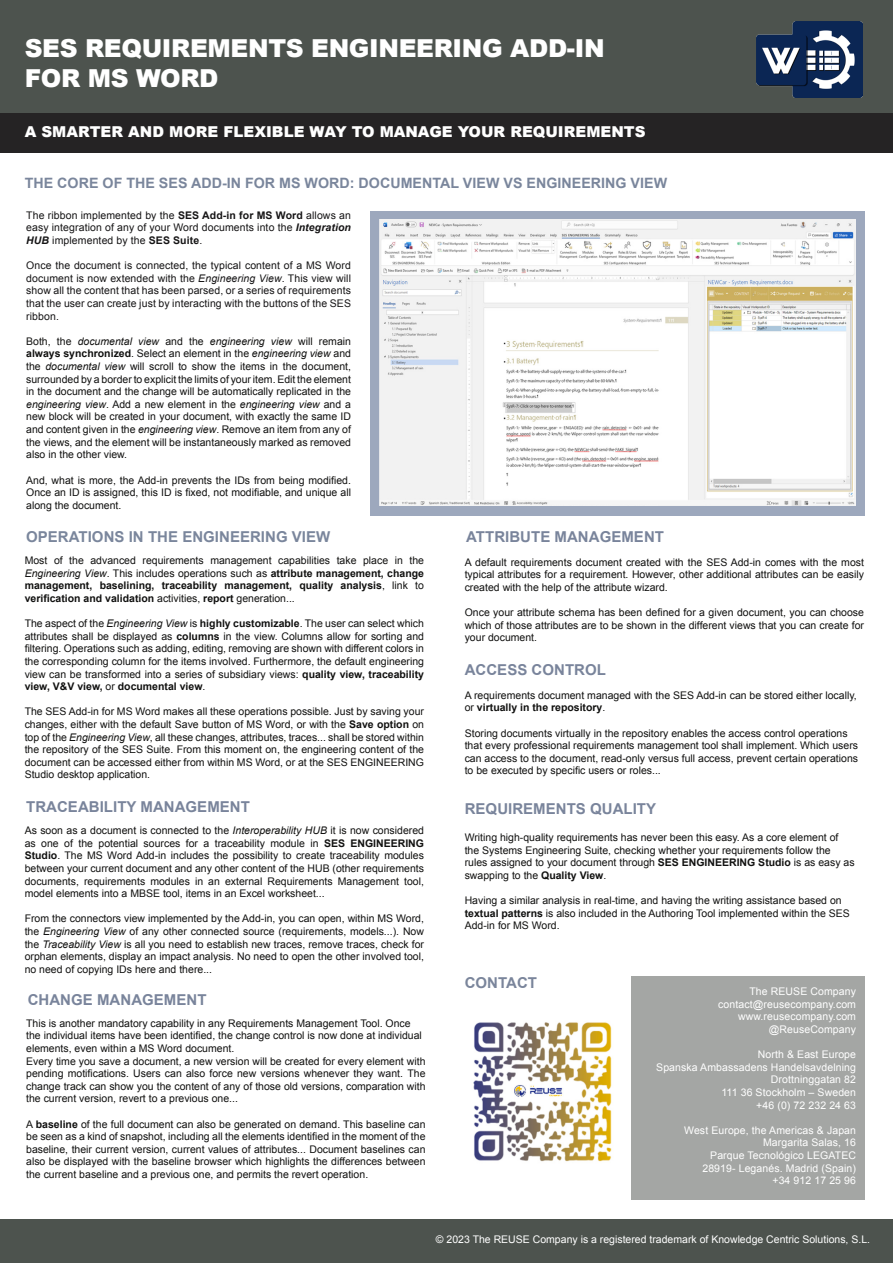
<style>
.page{position:relative;width:893px;height:1263px;background:#fff}
.page>*{position:absolute;margin:0;border:0;box-sizing:border-box;transform-origin:0 0}
.t1{font:900 24.75px "Arial";letter-spacing:-.015em;color:#fff}
.t2{font:700 15px "Arial";color:#79849b}
.t3{font:900 15px "Arial";color:#fff}
.t4{font:700 15px "Arial";color:#7a869c}
.t5{font:700 15px "Arial";color:#7a859b}
.t6{font:700 14.25px "Arial";color:#7a869c}
.t7{font:10.5px/12.6px "Arial";color:#111110;text-align:justify}
.t8{font:10.5px/12.6px "Arial";letter-spacing:.01em;color:#161516;text-align:justify}
.t9{font:10.5px/12.6px "Arial";letter-spacing:.01em;color:#fff;text-align:right}
.s1{font-weight:700}
.s2{font-weight:700;font-style:italic}
.s3{font-style:italic}
.s4{color:#161516}
</style>
<div class="page">
<div style="left:0;top:0;width:893px;height:113px;background:#4d534e"></div>
<div style="left:0;top:1219px;width:893px;height:44px;background:#4d534e"></div>
<div style="left:0;top:113px;width:893px;height:39px;background:#252324"></div>
<svg style="left:370px;top:211px;width:494px;height:305px;fill:#9da8bd"></svg>
<div style="left:631px;top:976px;width:233px;height:223px;background:#a4a6a4"></div>
<img style="left:473px;top:1022px;width:139px;height:140px">
<img style="left:380px;top:219px;width:475px;height:286px">
<img style="left:756px;top:22px;width:107px;height:76px">
<p class="t1" style="left:25px;top:30px;width:581px">SES REQUIREMENTS ENGINEERING ADD-IN</p>
<p class="t1" style="left:25px;top:60px;width:195px">FOR MS WORD</p>
<p class="t3" style="left:25px;top:120px;width:622px">A SMARTER AND MORE FLEXIBLE WAY TO MANAGE YOUR REQUIREMENTS</p>
<p class="t6" style="left:25px;top:174px;width:644px">THE CORE OF THE SES ADD-IN FOR MS WORD: DOCUMENTAL VIEW VS ENGINEERING VIEW</p>
<p class="t8" style="left:26px;top:209px;width:326px">The ribbon implemented by the <span class="s1">SES Add-in for MS Word</span> allows an easy integration of any of your Word documents into the <span class="s2">Integration HUB</span> implemented by the <span class="s1">SES Suite</span>.</p>
<p class="t8" style="left:26px;top:259px;width:326px">Once the document is connected, the typical content of a MS Word document is now extended with the <span class="s3">Engineering View</span>. This view will show all the content that has been parsed, or a series of requirements that the user can create just by interacting with the buttons of the SES ribbon.</p>
<p class="t7" style="left:26px;top:335px;width:326px">Both, the <span class="s3">documental view</span> and the <span class="s3">engineering view</span> will remain <span class="s1">always synchronized</span>. Select an element in the <span class="s3">engineering view</span> and the <span class="s3">documental view</span> will scroll to show the items in the document, surrounded by a border to explicit the limits of your item. Edit the element in the document and the change will be automatically replicated in the <span class="s3">engineering view</span>. Add a new element in the <span class="s3">engineering view</span> and a new block will be created in your document, with exactly the same ID and content given in the <span class="s3">engineering view</span>. Remove an item from any of the views, and the element will be instantaneously marked as removed also in the other view.</p>
<p class="t7" style="left:26px;top:474px;width:326px">And, what is more, the Add-in prevents the IDs from being modified.<br>Once an ID is assigned, this ID is fixed, not modifiable, and unique all along the document.</p>
<p class="t4" style="left:26px;top:527px;width:306px">OPERATIONS IN THE ENGINEERING VIEW</p>
<p class="t2" style="left:466px;top:527px;width:199px">ATTRIBUTE MANAGEMENT</p>
<p class="t7" style="left:25px;top:554px;width:401px">Most of the advanced requirements management capabilities take place in the <span class="s3">Engineering View</span>. This includes operations such as <span class="s1">attribute management, change management, baselining, traceability management, quality analysis</span>, link to <span class="s1">verification and validation</span> activities, <span class="s1">report</span> generation...</p>
<p class="t7" style="left:25px;top:617px;width:401px">The aspect of the <span class="s3">Engineering View</span> is <span class="s1">highly customizable</span>. The user can select which attributes shall be displayed as <span class="s1">columns</span> in the view. Columns allow for sorting and filtering. Operations such as adding, editing, removing are shown with different colors in the corresponding column for the items involved. Furthermore, the default engineering view can be transformed into a series of subsidiary views: <span class="s1">quality view, traceability view, V&amp;V view,</span> or <span class="s1">documental view</span>.</p>
<p class="t7" style="left:25px;top:705px;width:401px">The SES Add-in for MS Word makes all these operations possible. Just by saving your changes, either with the default Save button of MS Word, or with the <span class="s1">Save option</span> on top of the <span class="s3">Engineering View</span>, all these changes, attributes, traces... shall be stored within the repository of the SES Suite. From this moment on, the engineering content of the document can be accessed either from within MS Word, or at the SES ENGINEERING Studio desktop application.</p>
<p class="t2" style="left:26px;top:797px;width:225px">TRACEABILITY MANAGEMENT</p>
<p class="t7" style="left:25px;top:824px;width:401px">As soon as a document is connected to the <span class="s3">Interoperability HUB</span> it is now considered as one of the potential sources for a traceability module in <span class="s1">SES ENGINEERING Studio</span>. The MS Word Add-in includes the possibility to create traceability modules between your current document and any other content of the HUB (other requirements documents, requirements modules in an external Requirements Management tool, model elements into a MBSE tool, items in an Excel worksheet...</p>
<p class="t7" style="left:25px;top:912px;width:401px">From the connectors view implemented by the Add-in, you can open, within MS Word, the <span class="s3">Engineering View</span> of any other connected source (requirements, models...). Now the <span class="s3">Traceability View</span> is all you need to establish new traces, remove traces, check for orphan elements, display an impact analysis. No need to open the other involved tool, no need of copying IDs here and there...</p>
<p class="t2" style="left:28px;top:989px;width:180px">CHANGE MANAGEMENT</p>
<p class="t7" style="left:26px;top:1017px;width:397px;text-align:left">This is another mandatory capability in any Requirements Management Tool. Once the individual items have been identified, the change control is now done at individual elements, even within a MS Word document.</p>
<p class="t7" style="left:26px;top:1055px;width:401px">Every time you save a document, a new version will be created for every element with pending motifications. Users can also force new versions whenever they <span class="s4">want.</span> The change track can show you the content of any of those old versions, comparation with the current version, revert to a previous one...</p>
<p class="t7" style="left:26px;top:1118px;width:401px">A <span class="s1">baseline</span> of the full document can also be generated on demand. This baseline can be seen as a kind of snapshot, including all the elements identified in the moment of the baseline, their current version, current values of attributes... Document baselines can also be displayed with the baseline browser which highlights the differences between the current baseline and a previous one, and permits the revert operation.</p>
<p class="t7" style="left:465px;top:556px;width:401px">A default requirements document created with the SES Add-in comes with the most typical attributes for a requirement. However, other additional attributes can be easily created with the help of the attribute wizard.</p>
<p class="t7" style="left:465px;top:606px;width:401px">Once your attribute schema has been defined for a given document, you can choose which of those attributes are to be shown in the different views that you can create for your document.</p>
<p class="t2" style="left:465px;top:660px;width:143px">ACCESS CONTROL</p>
<p class="t7" style="left:465px;top:689px;width:394px">A requirements document managed with the SES Add-in can be stored either locally, or <span class="s1">virtually in the repository</span>.</p>
<p class="t7" style="left:465px;top:727px;width:395px;text-align:left">Storing documents virtually in the repository enables the access control operations that every professional requirements management tool shall implement. Which users can access to the document, read-only versus full access, prevent certain operations to be executed by specific users or roles...</p>
<p class="t2" style="left:465px;top:799px;width:193px">REQUIREMENTS QUALITY</p>
<p class="t7" style="left:465px;top:831px;width:391px;text-align:left">Writing high-quality requirements has never been this easy. As a core element of the Systems Engineering Suite, checking whether your requirements follow the rules assigned to your document through <span class="s1">SES ENGINEERING Studio</span> is as easy as swapping to the <span class="s1">Quality View</span>.</p>
<p class="t7" style="left:465px;top:894px;width:386px;text-align:left">Having a similar analysis in real-time, and having the writing assistance based on <span class="s1">textual patterns</span> is also included in the Authoring Tool implemented within the SES<br>Add-in for MS Word.</p>
<p class="t5" style="left:465px;top:973px;width:74px">CONTACT</p>
<p class="t9" style="left:749px;top:985px;width:108px">The REUSE Company</p>
<p class="t9" style="left:718px;top:998px;width:139px">contact@reusecompany.com</p>
<p class="t9" style="left:738px;top:1010px;width:119px">www.reusecompany.com</p>
<p class="t9" style="left:769px;top:1023px;width:89px">@ReuseCompany</p>
<p class="t9" style="left:758px;top:1048px;width:100px">North &amp; East Europe</p>
<p class="t9" style="left:656px;top:1061px;width:201px">Spanska Ambassadens Handelsavdelning</p>
<p class="t9" style="left:771px;top:1073px;width:87px">Drottninggatan 82</p>
<p class="t9" style="left:721px;top:1086px;width:136px">111 36 Stockholm – Sweden</p>
<p class="t9" style="left:756px;top:1098px;width:101px">+46 (0) 72 232 24 63</p>
<p class="t9" style="left:684px;top:1124px;width:173px">West Europe, the Americas &amp; Japan<br>Margarita Salas, 16</p>
<p class="t9" style="left:710px;top:1149px;width:147px">Parque Tecnológico LEGATEC</p>
<p class="t9" style="left:702px;top:1161px;width:155px">28919- Leganés. Madrid (Spain)</p>
<p class="t9" style="left:772px;top:1174px;width:85px">+34 912 17 25 96</p>
<p class="t9" style="left:436px;top:1233px;width:436px">© 2023 The REUSE Company is a registered trademark of Knowledge Centric Solutions, S.L.</p>
</div>
